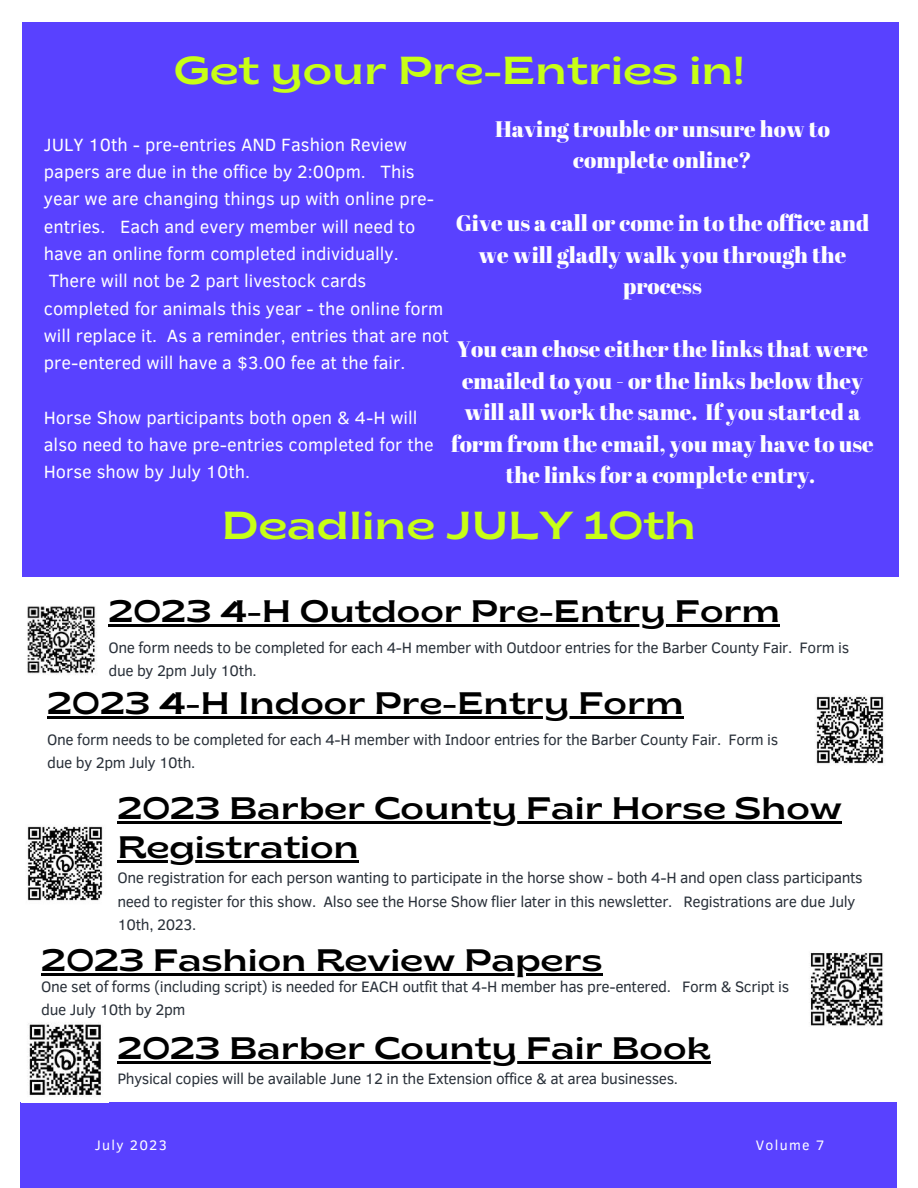
<style>
.page{position:relative;width:918px;height:1188px;background:#fff}
.page>*{position:absolute;margin:0;border:0;box-sizing:border-box;transform-origin:0 0}
.t1{font:semi-expanded 39px "Brice";color:#c8ff16}
.t2{font:semi-expanded 31.05px/39.3px "Brice";color:#000}
.t3{font:22.5px/31.5px "Abril Fatface";color:#fefefe;text-align:center}
.t4{font:18.15px/27.3px "Clear Sans";color:#fff}
.t5{font:15.45px/23.2px "Clear Sans";letter-spacing:-.02em;color:#293039}
.t6{font:14.1px "Clear Sans";letter-spacing:.09em;color:#fff}
</style>
<div class="page">
<div style="left:21px;top:1103px;width:876px;height:85px;background:#5941ff"></div>
<div style="left:22px;top:22px;width:876px;height:555px;background:#5941ff"></div>
<img style="left:809px;top:952px;width:74px;height:74px">
<img style="left:27px;top:606px;width:69px;height:69px">
<img style="left:816px;top:696px;width:68px;height:68px">
<img style="left:28px;top:1023px;width:74px;height:74px">
<img style="left:27px;top:826px;width:76px;height:75px">
<hr style="left:47px;top:716px;width:637px;height:3px;background:#000">
<hr style="left:41px;top:974px;width:561px;height:2px;background:#000">
<hr style="left:117px;top:821px;width:725px;height:3px;background:#000">
<hr style="left:117px;top:861px;width:242px;height:2px;background:#000">
<hr style="left:117px;top:1062px;width:594px;height:2px;background:#000">
<hr style="left:108px;top:624px;width:672px;height:2px;background:#000">
<h1 class="t1" style="left:174px;top:55px;width:572px">Get your Pre-Entries in!</h1>
<h3 class="t3" style="left:495px;top:112px;width:336px">Having trouble or unsure how to complete online?</h3>
<p class="t4" style="left:44px;top:130px;width:407px">JULY 10th - pre-entries AND Fashion Review papers are due in the office by 2:00pm. This year we are changing things up with online pre&shy;entries. Each and every member will need to have an online form completed individually.<br>There will not be 2 part livestock cards completed for animals this year - the online form will replace it. As a reminder, entries that are not pre-entered will have a $3.00 fee at the fair.</p>
<p class="t4" style="left:44px;top:403px;width:391px">Horse Show participants both open &amp; 4-H will also need to have pre-entries completed for the<br>Horse show by July 10th.</p>
<h3 class="t3" style="left:456px;top:207px;width:415px">Give us a call or come in to the office and we will gladly walk you through the process</h3>
<h3 class="t3" style="left:451px;top:333px;width:424px">You can chose either the links that were emailed to you - or the links below they will all work the same. If you started a form from the email, you may have to use the links for a complete entry.</h3>
<h1 class="t1" style="left:222px;top:510px;width:476px">Deadline JULY 10th</h1>
<h2 class="t2" style="left:108px;top:594px;width:673px">2023 4-H Outdoor Pre-Entry Form</h2>
<p class="t5" style="left:108px;top:635px;width:742px">One form needs to be completed for each 4-H member with Outdoor entries for the Barber County Fair. Form is due by 2pm July 10th.</p>
<h2 class="t2" style="left:47px;top:687px;width:638px">2023 4-H Indoor Pre-Entry Form</h2>
<p class="t5" style="left:47px;top:727px;width:733px">One form needs to be completed for each 4-H member with Indoor entries for the Barber County Fair. Form is due by 2pm July 10th.</p>
<h2 class="t2" style="left:117px;top:792px;width:726px">2023 Barber County Fair Horse Show<br>Registration</h2>
<p class="t5" style="left:117px;top:866px;width:747px">One registration for each person wanting to participate in the horse show - both 4-H and open class participants need to register for this show. Also see the Horse Show flier later in this newsletter. Registrations are due July<br>10th, 2023.</p>
<h2 class="t2" style="left:41px;top:944px;width:563px">2023 Fashion Review Papers</h2>
<p class="t5" style="left:41px;top:974px;width:750px">One set of forms (including script) is needed for EACH outfit that 4-H member has pre-entered. Form &amp; Script is due July 10th by 2pm</p>
<h2 class="t2" style="left:117px;top:1032px;width:595px">2023 Barber County Fair Book</h2>
<p class="t5" style="left:117px;top:1067px;width:562px">Physical copies will be available June 12 in the Extension office &amp; at area businesses.</p>
<p class="t6" style="left:95px;top:1135px;width:74px">July 2023</p>
<p class="t6" style="left:756px;top:1135px;width:70px">Volume 7</p>
</div>
